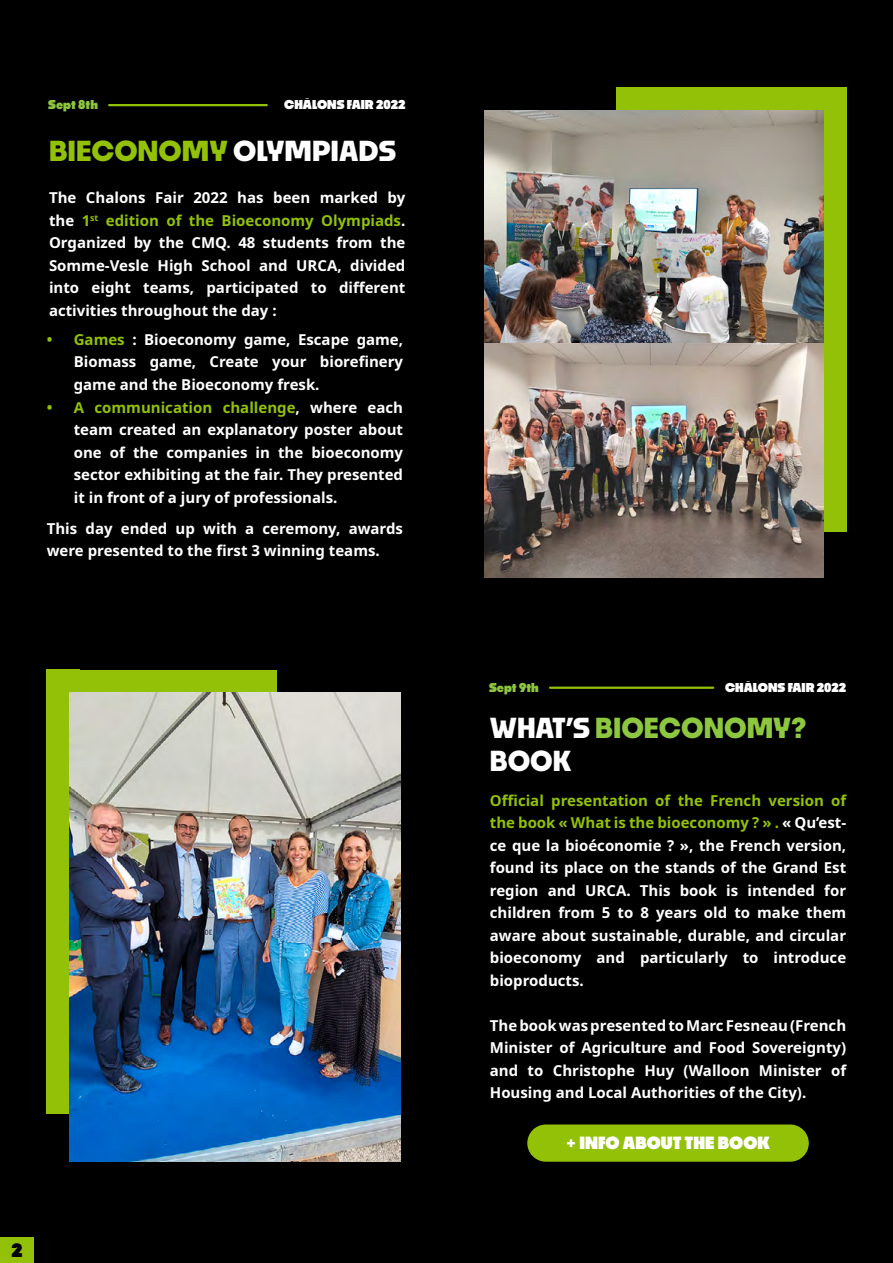
<style>
.page{position:relative;width:893px;height:1263px;background:#000}
.page>*{position:absolute;margin:0;border:0;box-sizing:border-box;transform-origin:0 0}
.t1{font:700 27px/32.4px "Noka";color:#8dc63f}
.t2{font:700 27px "Noka";color:#92c107}
.t3{font:900 18px "Noka";color:#000}
.t4{font:900 16.5px "Noka";color:#fff}
.t5{font:700 15px/22.5px "Noto Sans";color:#fff;text-align:justify}
.t6{font:900 12px "Noka";color:#fff}
.t7{font:900 12px "Noka";color:#8dc63f}
.s1{color:#fff}
.s2{color:#92c107}
</style>
<div class="page">
<hr style="left:109px;top:104px;width:158px;height:2px;background:#92c107">
<div style="left:813px;top:87px;width:33px;height:444px;background:#92c107"></div>
<div style="left:616px;top:87px;width:229px;height:33px;background:#92c107"></div>
<hr style="left:550px;top:687px;width:163px;height:2px;background:#92c107">
<div style="left:47px;top:670px;width:33px;height:444px;background:#92c107"></div>
<div style="left:48px;top:670px;width:229px;height:33px;background:#92c107"></div>
<img style="left:485px;top:110px;width:338px;height:467px">
<img style="left:70px;top:693px;width:330px;height:469px">
<div style="left:0;top:1237px;width:34px;height:26px;background:#92c107"></div>
<div style="left:527px;top:1124px;width:282px;height:38px;background:#92c107;border-radius:19px"></div>
<p class="t7" style="left:48px;top:97px;width:51px">Sept 8th</p>
<p class="t6" style="left:284px;top:97px;width:123px">CHÂLONS FAIR 2022</p>
<h1 class="t2" style="left:49px;top:133px;width:348px">BIECONOMY <span class="s1">OLYMPIADS</span></h1>
<p class="t5" style="left:49px;top:187px;width:358px">The Chalons Fair 2022 has been marked by the <span class="s2">1</span><sup>st</sup> <span class="s2">edition of the Bioeconomy Olympiads</span>.<br>Organized by the CMQ. 48 students from the Somme-Vesle High School and URCA, divided into eight teams, participated to different activities throughout the day :</p>
<p class="t5" style="left:74px;top:328px;width:331px;text-indent:-27px"><span class="s2">• Games</span> : Bioeconomy game, Escape game, Biomass game, Create your biorefinery game and the Bioeconomy fresk.</p>
<p class="t5" style="left:74px;top:397px;width:331px;text-indent:-27px"><span class="s2">• A communication challenge</span>, where each team created an explanatory poster about one of the companies in the bioeconomy sector exhibiting at the fair. They presented it in front of a jury of professionals.</p>
<p class="t5" style="left:47px;top:517px;width:358px">This day ended up with a ceremony, awards were presented to the first 3 winning teams.</p>
<p class="t3" style="left:11px;top:1239px;width:12px">2</p>
<p class="t7" style="left:489px;top:679px;width:51px">Sept 9th</p>
<p class="t6" style="left:725px;top:679px;width:123px">CHÂLONS FAIR 2022</p>
<h1 class="t1" style="left:490px;top:711px;width:318px"><span class="s1">WHAT’S</span> BIOECONOMY?<br><span class="s1">BOOK</span></h1>
<p class="t5" style="left:490px;top:789px;width:358px"><span class="s2">Official presentation of the French version of the book « What is the bioeconomy ? » .</span> « Qu’est&shy;ce que la bioéconomie ? », the French version, found its place on the stands of the Grand Est region and URCA. This book is intended for children from 5 to 8 years old to make them aware about sustainable, durable, and circular bioeconomy and particularly to introduce bioproducts.</p>
<p class="t5" style="left:490px;top:1014px;width:358px">The book was presented to Marc Fesneau (French Minister of Agriculture and Food Sovereignty) and to Christophe Huy (Walloon Minister of Housing and Local Authorities of the City).</p>
<p class="t4" style="left:566px;top:1132px;width:205px">+ INFO ABOUT THE BOOK</p>
</div>
